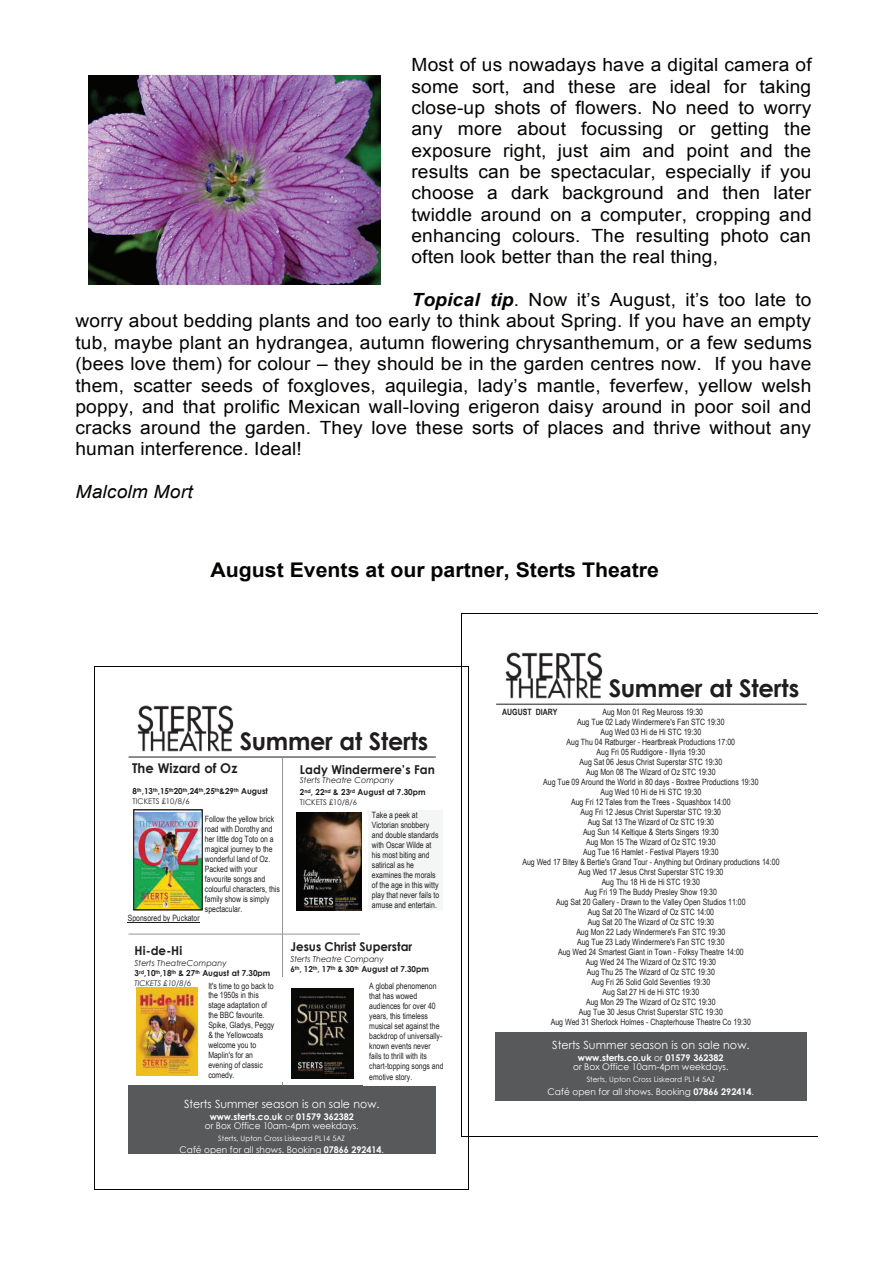
<style>
.page{position:relative;width:893px;height:1263px;background:#fff}
.page>*{position:absolute;margin:0;border:0;box-sizing:border-box;transform-origin:0 0}
.t1{font:700 24.3px "Century Gothic";letter-spacing:-.005em;color:#201d1e}
.t2{font:700 20.25px "Arial";color:#040503;scale:1.05 1}
.t3{font:18.15px/21.3px "Arial";letter-spacing:.01em;color:#040503;text-align:justify;scale:1.05 1}
.t4{font:italic 18.15px "Arial";letter-spacing:.01em;color:#040503;scale:1.05 1}
.t5{font:700 13.5px "Century Gothic";letter-spacing:.005em;color:#201d1e}
.t6{font:700 12.3px "Century Gothic";letter-spacing:.005em;color:#201d1e}
.t7{font:700 12.3px "Century Gothic";color:#231f20}
.t8{font:11.25px "Century Gothic";letter-spacing:.005em;color:#fff}
.t9{font:9.15px/9.6px "Century Gothic";letter-spacing:.005em;color:#fff;text-align:center}
.t10{font:8.7px/10.1px "Arial Narrow";color:#231f20}
.t11{font:700 8.7px "Arial Narrow";color:#231f20}
.t12{font:700 8.25px/10.2px "Century Gothic";letter-spacing:.005em;color:#201d1e}
.t13{font:700 8.25px/10.2px "Century Gothic";color:#231f20}
.t14{font:7.8px "Century Gothic";letter-spacing:.005em;color:#201d1e}
.t15{font:italic 7.8px "Century Gothic";color:#231f20}
.t16{font:7.35px "Century Gothic";color:#fff}
.s1{font-weight:700;font-style:italic}
.s2{font-weight:400;font-style:italic}
.s3{font-weight:700}
</style>
<div class="page">
<img style="left:88px;top:76px;width:293px;height:209px">
<hr style="left:462px;top:613px;width:356px;height:1px;background:#040503">
<hr style="left:462px;top:1136px;width:356px;height:1px;background:#040503">
<hr style="left:461px;top:613px;width:1px;height:523px;background:#040503">
<div style="left:496px;top:1032px;width:311px;height:69px;background:#58595b"></div>
<hr style="left:496px;top:704px;width:311px;height:1px;background:#201d1e">
<img style="left:505px;top:652px;width:97px;height:47px">
<hr style="left:95px;top:666px;width:373px;height:1px;background:#040503">
<hr style="left:95px;top:1189px;width:373px;height:1px;background:#040503">
<hr style="left:94px;top:666px;width:1px;height:523px;background:#040503">
<hr style="left:468px;top:666px;width:1px;height:523px;background:#040503">
<hr style="left:128px;top:922px;width:72px;height:1px;background:#231f20">
<div style="left:128px;top:1085px;width:308px;height:69px;background:#58595b"></div>
<hr style="left:129px;top:757px;width:307px;height:1px;background:#201d1e">
<hr style="left:129px;top:934px;width:307px;height:1px;background:#939698">
<hr style="left:282px;top:757px;width:1px;height:328px;background:#939698">
<div style="left:133px;top:809px;width:70px;height:101px;border:1px solid #231f20"></div>
<img style="left:136px;top:812px;width:64px;height:96px">
<img style="left:137px;top:705px;width:97px;height:47px">
<img style="left:137px;top:988px;width:60px;height:87px">
<div style="left:360px;top:807px;width:87px;height:128px;background:#fff"></div>
<div style="left:365px;top:810px;width:77px;height:10px;background:#f4f5f5"></div>
<div style="left:365px;top:820px;width:77px;height:10px;background:#f4f5f5"></div>
<div style="left:365px;top:830px;width:77px;height:10px;background:#f4f5f5"></div>
<div style="left:365px;top:840px;width:77px;height:10px;background:#f4f5f5"></div>
<div style="left:365px;top:850px;width:77px;height:10px;background:#f4f5f5"></div>
<div style="left:365px;top:860px;width:77px;height:10px;background:#f4f5f5"></div>
<div style="left:365px;top:870px;width:77px;height:10px;background:#f4f5f5"></div>
<div style="left:365px;top:880px;width:77px;height:10px;background:#f4f5f5"></div>
<div style="left:365px;top:890px;width:77px;height:10px;background:#f4f5f5"></div>
<div style="left:365px;top:900px;width:77px;height:10px;background:#f4f5f5"></div>
<img style="left:291px;top:988px;width:63px;height:91px">
<svg style="left:296px;top:810px;width:72px;height:101px"></svg>
<img style="left:297px;top:812px;width:64px;height:98px">
<p class="t3" style="left:411px;top:55px;width:383px">Most of us nowadays have a digital camera of some sort, and these are ideal for taking close-up shots of flowers. No need to worry any more about focussing or getting the exposure right, just aim and point and the results can be spectacular, especially if you choose a dark background and then later twiddle around on a computer, cropping and enhancing colours. The resulting photo can often look better than the real thing,</p>
<p class="t3" style="left:75px;top:289px;width:703px;text-indent:336px"><span class="s1">Topical tip</span>. Now it’s August, it’s too late to worry about bedding plants and too early to think about Spring. If you have an empty tub, maybe plant an hydrangea, autumn flowering chrysanthemum, or a few sedums (bees love them) for colour – they should be in the garden centres now. If you have them, scatter seeds of foxgloves, aquilegia, lady’s mantle, feverfew, yellow welsh poppy, and that prolific Mexican wall-loving erigeron daisy around in poor soil and cracks around the garden. They love these sorts of places and thrive without any human interference. Ideal!</p>
<h3 class="t4" style="left:75px;top:480px;width:113px">Malcolm Mort</h3>
<h2 class="t2" style="left:210px;top:556px;width:429px">August Events at our partner, Sterts Theatre</h2>
<h1 class="t1" style="left:240px;top:722px;width:190px">Summer at Sterts</h1>
<h3 class="t5" style="left:132px;top:758px;width:107px">The Wizard of Oz</h3>
<p class="t12" style="left:133px;top:786px;width:137px">8<sup>th</sup>,13<sup>th</sup>,15<sup>th</sup>20<sup>th</sup>,24<sup>th</sup>,25<sup>th</sup>&amp;29<sup>th</sup> August</p>
<p class="t14" style="left:133px;top:795px;width:59px">TICKETS £10/8/6</p>
<p class="t10" style="left:205px;top:814px;width:76px">Follow the yellow brick road with Dorothy and her little dog Toto on a magical journey to the wonderful land of Oz.<br>Packed with your favourite songs and colourful characters, this family show is simply spectacular.</p>
<p class="t10" style="left:128px;top:913px;width:73px">Sponsored by Puckator</p>
<h3 class="t6" style="left:135px;top:941px;width:49px">Hi-de-Hi</h3>
<p class="t12" style="left:135px;top:957px;width:137px"><span class="s2">Sterts TheatreCompany<br></span>3<sup>rd</sup>,10<sup>th</sup>,18<sup>th</sup> &amp; 27<sup>th</sup> August at 7.30pm</p>
<p class="t15" style="left:135px;top:977px;width:58px">TICKETS £10/8/6</p>
<p class="t10" style="left:208px;top:980px;width:68px">It's time to go back to the 1950s in this stage adaptation of the BBC favourite.<br>Spike, Gladys, Peggy &amp; the Yellowcoats welcome you to<br>Maplin's for an evening of classic comedy.</p>
<h3 class="t6" style="left:300px;top:760px;width:136px">Lady Windermere’s Fan</h3>
<p class="t12" style="left:300px;top:774px;width:127px;line-height:12px"><span class="s2">Sterts Theatre Company<br></span>2<sup>nd</sup>, 22<sup>nd</sup> &amp; 23<sup>rd</sup> August at 7.30pm</p>
<p class="t14" style="left:300px;top:796px;width:58px">TICKETS £10/8/6</p>
<p class="t10" style="left:372px;top:809px;width:69px">Take a peek at<br>Victorian snobbery and double standards with Oscar Wilde at his most biting and satirical as he examines the morals of the age in this witty play that never fails to amuse and entertain.</p>
<h3 class="t7" style="left:290px;top:937px;width:123px">Jesus Christ Superstar</h3>
<p class="t13" style="left:290px;top:954px;width:140px"><span class="s2">Sterts Theatre Company<br></span>6<sup>th</sup>, 12<sup>th</sup>, 17<sup>th</sup> &amp; 30<sup>th</sup> August at 7.30pm</p>
<p class="t10" style="left:369px;top:981px;width:76px">A global phenomenon that has wowed audiences for over 40 years, this timeless musical set against the backdrop of universally&shy;known events never fails to thrill with its chart-topping songs and emotive story.</p>
<p class="t8" style="left:184px;top:1096px;width:197px">Sterts Summer season is on sale now.</p>
<p class="t9" style="left:205px;top:1111px;width:155px"><span class="s3">www.sterts.co.uk</span> or <span class="s3">01579 362382 </span>or Box Office 10am-4pm weekdays.</p>
<p class="t16" style="left:218px;top:1133px;width:128px">Sterts, Upton Cross Liskeard PL14 5AZ</p>
<p class="t9" style="left:180px;top:1145px;width:206px">Café open for all shows. Booking <span class="s3">07866 292414</span>.</p>
<h1 class="t1" style="left:609px;top:669px;width:192px">Summer at Sterts</h1>
<p class="t11" style="left:502px;top:705px;width:57px">AUGUST DIARY</p>
<p class="t10" style="left:522px;top:706px;width:259px;text-align:center">Aug Mon 01 Reg Meuross 19:30<br>Aug Tue 02 Lady Windermere's Fan STC 19:30<br>Aug Wed 03 Hi de Hi STC 19:30<br>Aug Thu 04 Ratburger - Heartbreak Productions 17:00<br>Aug Fri 05 Ruddigore - Illyria 19:30<br>Aug Sat 06 Jesus Christ Superstar STC 19:30<br>Aug Mon 08 The Wizard of Oz STC 19:30<br>Aug Tue 09 Around the World in 80 days - Boxtree Productions 19:30<br>Aug Wed 10 Hi de Hi STC 19:30<br>Aug Fri 12 Tales from the Trees - Squashbox 14:00<br>Aug Fri 12 Jesus Christ Superstar STC 19:30<br>Aug Sat 13 The Wizard of Oz STC 19:30<br>Aug Sun 14 Keltique &amp; Sterts Singers 19:30<br>Aug Mon 15 The Wizard of Oz STC 19:30<br>Aug Tue 16 Hamlet - Festival Players 19:30<br>Aug Wed 17 Bitey &amp; Bertie's Grand Tour - Anything but Ordinary productions 14:00<br>Aug Wed 17 Jesus Chrst Superstar STC 19:30<br>Aug Thu 18 Hi de Hi STC 19:30<br>Aug Fri 19 The Buddy Presley Show 19:30<br>Aug Sat 20 Gallery - Drawn to the Valley Open Studios 11:00<br>Aug Sat 20 The Wizard of Oz STC 14:00<br>Aug Sat 20 The Wizard of Oz STC 19:30<br>Aug Mon 22 Lady Windermere's Fan STC 19:30<br>Aug Tue 23 Lady Windermere's Fan STC 19:30<br>Aug Wed 24 Smartest Giant in Town - Folksy Theatre 14:00<br>Aug Wed 24 The Wizard of Oz STC 19:30<br>Aug Thu 25 The Wizard of Oz STC 19:30<br>Aug Fri 26 Solid Gold Seventies 19:30<br>Aug Sat 27 Hi de Hi STC 19:30<br>Aug Mon 29 The Wizard of Oz STC 19:30<br>Aug Tue 30 Jesus Christ Superstar STC 19:30<br>Aug Wed 31 Sherlock Holmes - Chapterhouse Theatre Co 19:30</p>
<p class="t8" style="left:552px;top:1037px;width:199px">Sterts Summer season is on sale now.</p>
<p class="t9" style="left:573px;top:1052px;width:157px"><span class="s3">www.sterts.co.uk</span> or <span class="s3">01579 362382 </span>or Box Office 10am-4pm weekdays.</p>
<p class="t16" style="left:587px;top:1074px;width:130px">Sterts, Upton Cross Liskeard PL14 5AZ</p>
<p class="t9" style="left:548px;top:1086px;width:208px">Café open for all shows. Booking <span class="s3">07866 292414</span>.</p>
</div>
